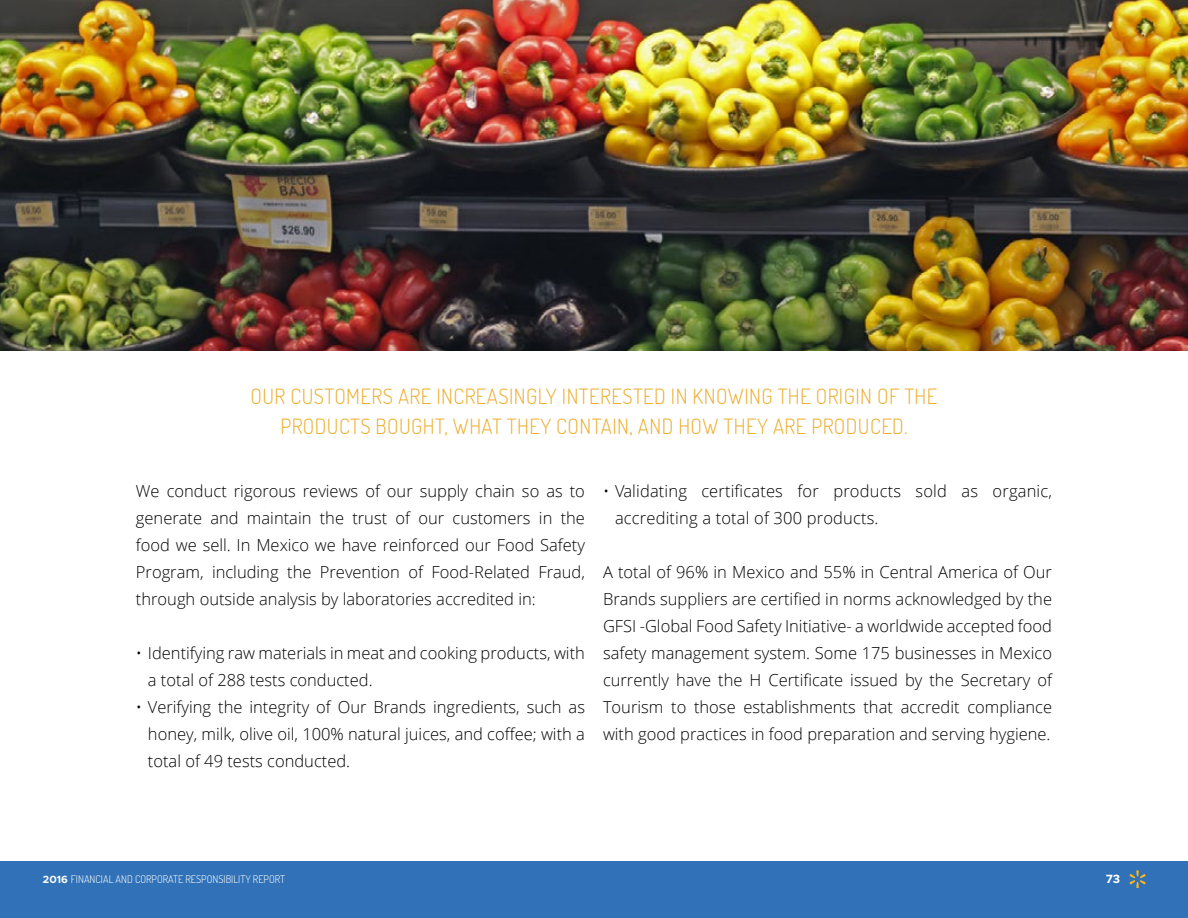
<style>
.page{position:relative;width:1188px;height:918px;background:#fff}
.page>*{position:absolute;margin:0;border:0;box-sizing:border-box;transform-origin:0 0}
.t1{font:300 21px/30px "Dosis";letter-spacing:.02em;color:#edae2f;text-align:center}
.t2{font:300 16.5px/27px "Open Sans";color:#000;text-align:justify}
.t3{font:700 12px "Metropolis";color:#fff}
.t4{font:300 10.5px "Dosis";color:#fff}
.s1{font-family:"Metropolis";font-weight:700}
</style>
<div class="page">
<img style="left:0;top:0;width:1188px;height:350px">
<div style="left:0;top:861px;width:1188px;height:57px;background:#3071b8"></div>
<svg style="left:1129px;top:870px;width:17px;height:18px"></svg>
<p class="t1" style="left:251px;top:381px;width:688px">OUR CUSTOMERS ARE INCREASINGLY INTERESTED IN KNOWING THE ORIGIN OF THE<br>PRODUCTS BOUGHT, WHAT THEY CONTAIN, AND HOW THEY ARE PRODUCED.</p>
<p class="t2" style="left:136px;top:477px;width:451px">We conduct rigorous reviews of our supply chain so as to generate and maintain the trust of our customers in the food we sell. In Mexico we have reinforced our Food Safety Program, including the Prevention of Food-Related Fraud, through outside analysis by laboratories accredited in:</p>
<p class="t2" style="left:148px;top:639px;width:439px;text-indent:-12px">• Identifying raw materials in meat and cooking products, with a total of 288 tests conducted.</p>
<p class="t2" style="left:148px;top:693px;width:439px;text-indent:-12px">• Verifying the integrity of Our Brands ingredients, such as honey, milk, olive oil, 100% natural juices, and coffee; with a total of 49 tests conducted.</p>
<p class="t2" style="left:615px;top:477px;width:439px;text-indent:-12px">• Validating certificates for products sold as organic, accrediting a total of 300 products.</p>
<p class="t2" style="left:603px;top:558px;width:451px">A total of 96% in Mexico and 55% in Central America of Our Brands suppliers are certified in norms acknowledged by the GFSI -Global Food Safety Initiative- a worldwide accepted food safety management system. Some 175 businesses in Mexico currently have the H Certificate issued by the Secretary of Tourism to those establishments that accredit compliance with good practices in food preparation and serving hygiene.</p>
<p class="t4" style="left:43px;top:873px;width:244px"><span class="s1">2016</span> FINANCIAL AND CORPORATE RESPONSIBILITY REPORT</p>
<p class="t3" style="left:1106px;top:872px;width:16px">73</p>
</div>
